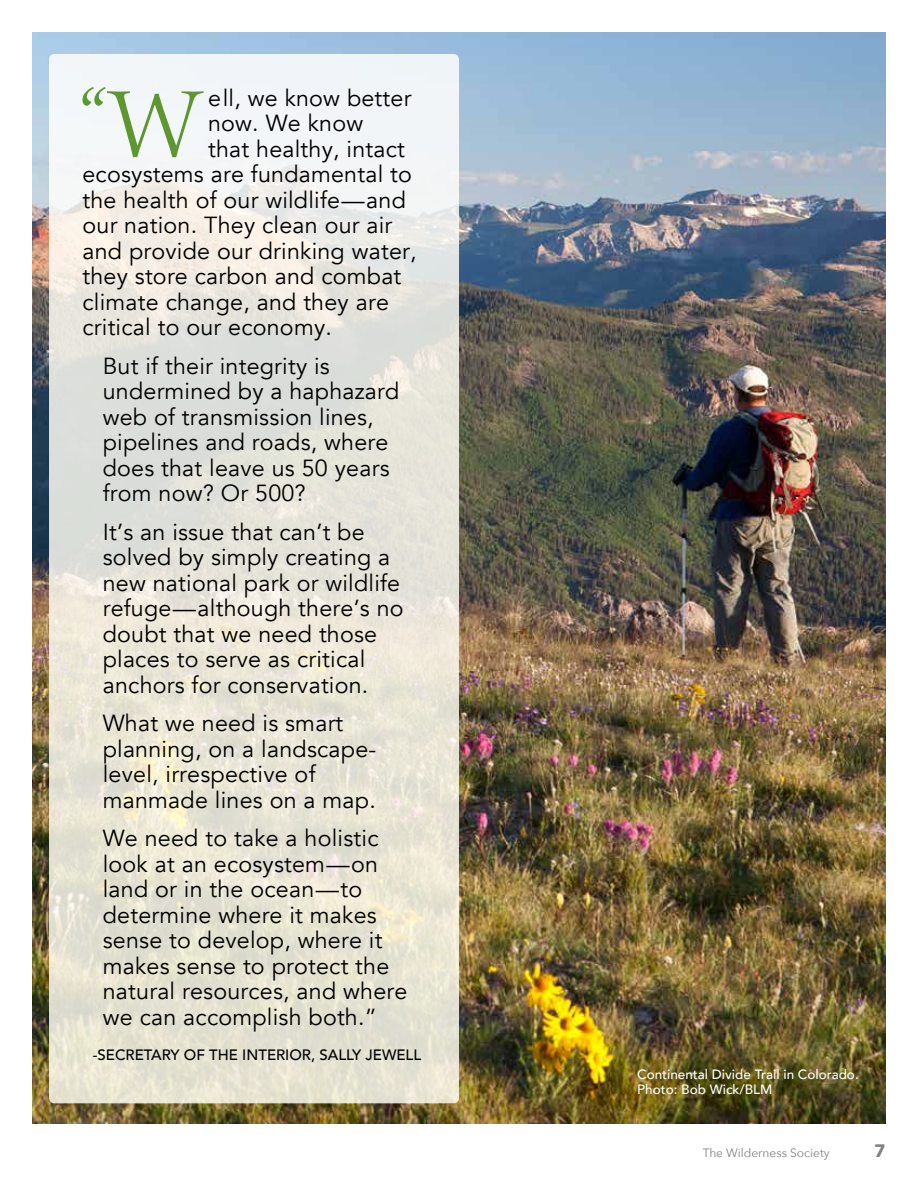
<style>
.page{position:relative;width:918px;height:1188px;background:#fff}
.page>*{position:absolute;margin:0;border:0;box-sizing:border-box;transform-origin:0 0}
.t1{font:106.05px "Arno Pro Light Display";color:#5e9732}
.t2{font:23.25px/25.5px "Avenir";letter-spacing:.01em;color:#000}
.t3{font:700 18px "Avenir Next";color:#808285}
.t4{font:500 15px "Avenir";color:#000}
.t5{font:500 13.5px/15px "Avenir";color:#fff}
.t6{font:12px "Avenir Next";color:#808285}
</style>
<div class="page">
<img style="left:32px;top:32px;width:854px;height:1091px">
<svg style="left:49px;top:54px;width:410px;height:1049px;background:#e8e6dc"></svg>
<h1 class="t1" style="left:79px;top:68px;width:122px">“W</h1>
<p class="t2" style="left:208px;top:85px;width:205px">ell, we know better</p>
<p class="t2" style="left:208px;top:111px;width:157px">now. We know</p>
<p class="t2" style="left:208px;top:136px;width:198px">that healthy, intact</p>
<p class="t2" style="left:82px;top:162px;width:331px">ecosystems are fundamental to</p>
<p class="t2" style="left:82px;top:187px;width:325px">the health of our wildlife—and</p>
<p class="t2" style="left:83px;top:213px;width:311px">our nation. They clean our air</p>
<p class="t2" style="left:83px;top:238px;width:336px">and provide our drinking water,</p>
<p class="t2" style="left:83px;top:264px;width:320px">they store carbon and combat</p>
<p class="t2" style="left:83px;top:289px;width:308px">climate change, and they are</p>
<p class="t2" style="left:83px;top:315px;width:251px">critical to our economy.</p>
<p class="t2" style="left:103px;top:353px;width:298px">But if their integrity is undermined by a haphazard web of transmission lines, pipelines and roads, where does that leave us 50 years from now? Or 500?</p>
<p class="t2" style="left:103px;top:519px;width:303px">It’s an issue that can’t be solved by simply creating a new national park or wildlife refuge—although there’s no doubt that we need those places to serve as critical anchors for conservation.</p>
<p class="t2" style="left:103px;top:711px;width:275px">What we need is smart planning, on a landscape&shy;level, irrespective of manmade lines on a map.</p>
<p class="t2" style="left:103px;top:826px;width:306px">We need to take a holistic look at an ecosystem—on land or in the ocean—to determine where it makes sense to develop, where it makes sense to protect the natural resources, and where we can accomplish both.”</p>
<p class="t4" style="left:93px;top:1042px;width:330px">-SECRETARY OF THE INTERIOR, SALLY JEWELL</p>
<p class="t5" style="left:637px;top:1066px;width:223px">Continental Divide Trail in Colorado.<br>Photo: Bob Wick/BLM</p>
<p class="t6" style="left:703px;top:1143px;width:128px">The Wilderness Society</p>
<p class="t3" style="left:874px;top:1135px;width:13px">7</p>
</div>
